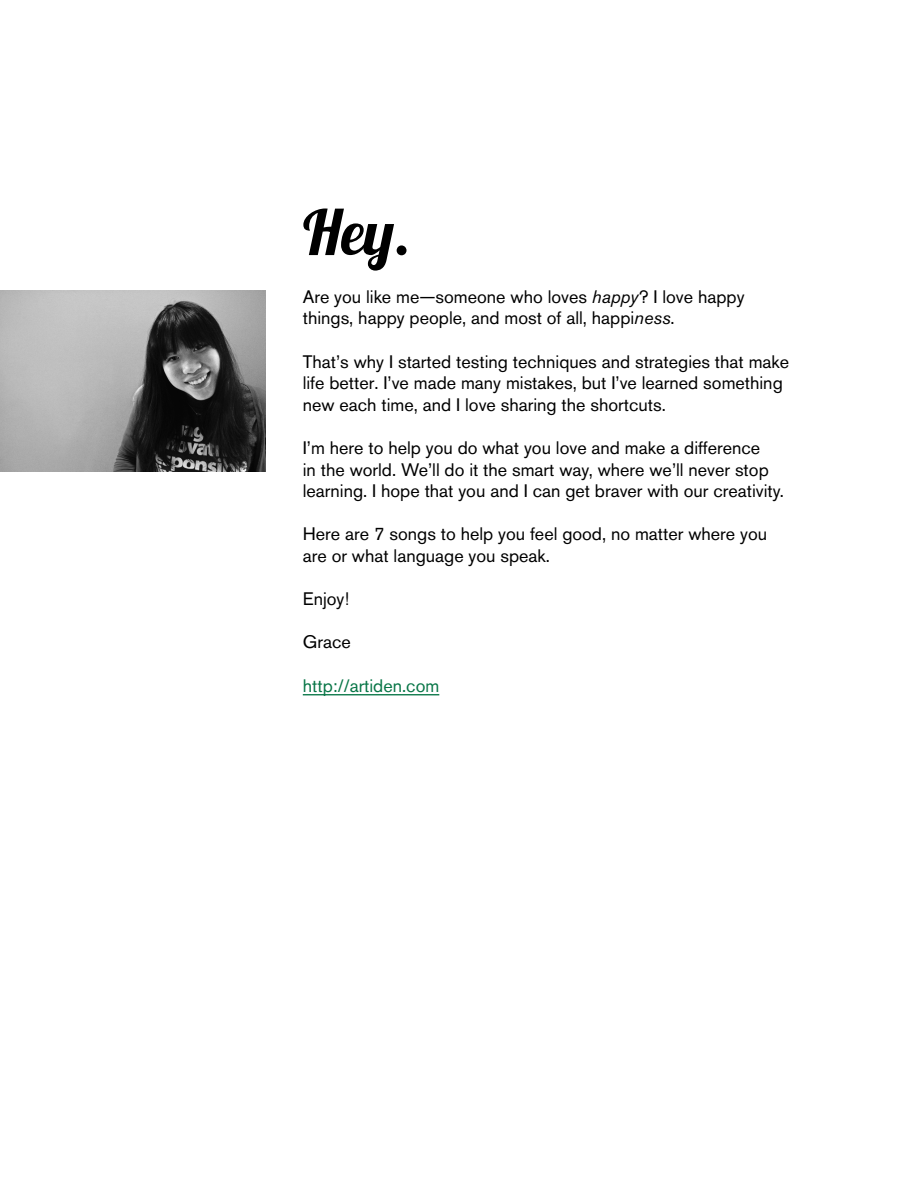
<style>
.page{position:relative;width:918px;height:1188px;background:#fff}
.page>*{position:absolute;margin:0;border:0;box-sizing:border-box;transform-origin:0 0}
.t1{font:62.1px "Lobster 1.3";color:#000}
.t2{font:18px/21.6px "Akzidenz Grotesk BQ";color:#000}
.t3{font:18px "Akzidenz Grotesk BQ";color:#087647}
.s1{font-style:italic}
</style>
<div class="page">
<hr style="left:303px;top:694px;width:136px;height:1px;background:#087647">
<img style="left:0;top:290px;width:265px;height:181px">
<h1 class="t1" style="left:303px;top:193px;width:110px">Hey.</h1>
<p class="t2" style="left:303px;top:286px;width:443px">Are you like me—someone who loves <span class="s1">happy</span>? I love happy things, happy people, and most of all, happi<span class="s1">ness</span>.</p>
<p class="t2" style="left:303px;top:350px;width:488px">That’s why I started testing techniques and strategies that make life better. I’ve made many mistakes, but I’ve learned something new each time, and I love sharing the shortcuts.</p>
<p class="t2" style="left:303px;top:437px;width:483px">I’m here to help you do what you love and make a difference<br>in the world. We’ll do it the smart way, where we’ll never stop learning. I hope that you and I can get braver with our creativity.</p>
<p class="t2" style="left:303px;top:523px;width:466px">Here are 7 songs to help you feel good, no matter where you are or what language you speak.</p>
<p class="t2" style="left:303px;top:588px;width:48px">Enjoy!</p>
<p class="t2" style="left:303px;top:631px;width:50px">Grace</p>
<p class="t3" style="left:303px;top:675px;width:138px">http://artiden.com</p>
</div>
